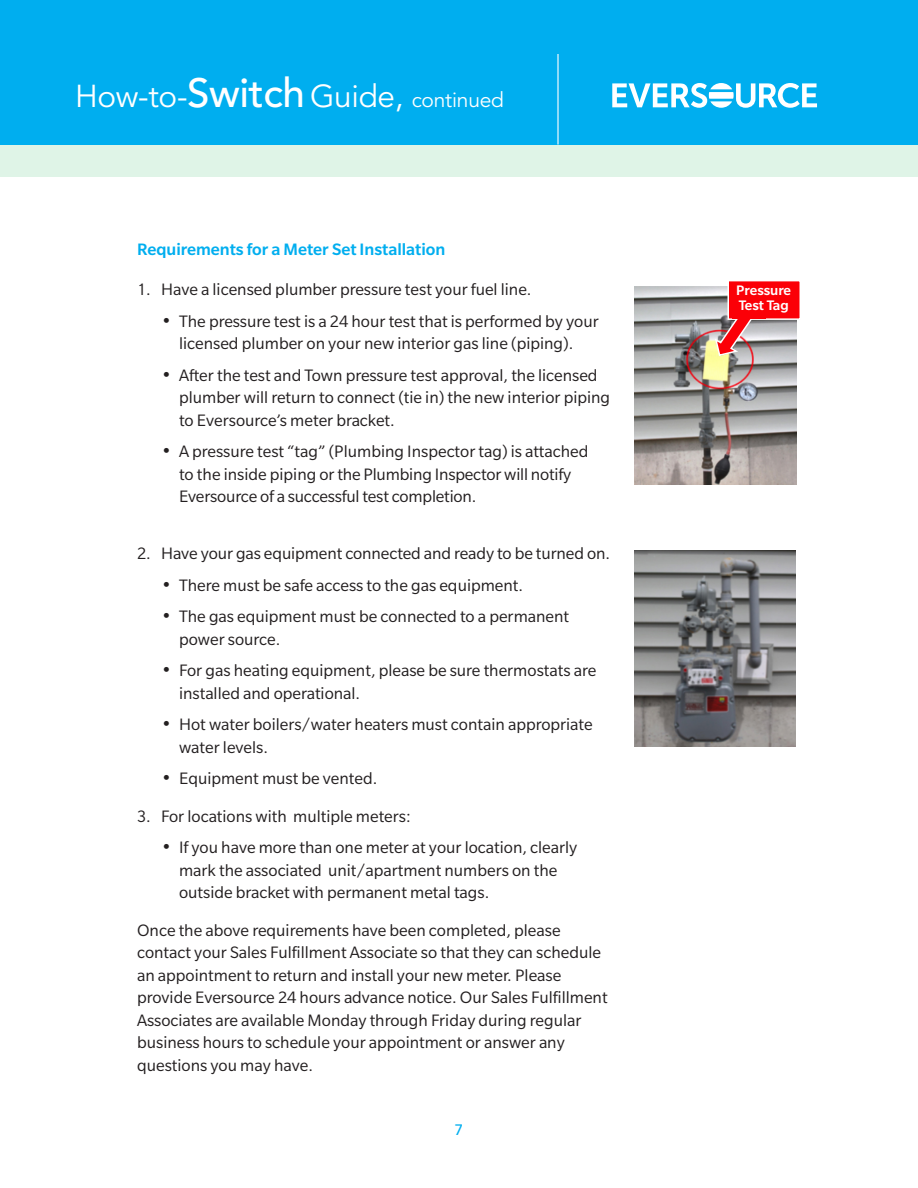
<style>
.page{position:relative;width:918px;height:1188px;background:#fff}
.page>*{position:absolute;margin:0;border:0;box-sizing:border-box;transform-origin:0 0}
.t1{font:31.5px "Avenir";letter-spacing:-.01em;color:#fff}
.t2{font:18px/22.5px "Slate Pro";color:#231f20}
.t3{font:500 18px "Slate Pro";color:#00aeef}
.t4{font:500 15px/15px "Slate Pro";color:#fff}
.t5{font:500 15px "Avenir";color:#00aeef}
.s1{font-weight:500;font-size:40.5px}
.s2{font-size:21px}
</style>
<div class="page">
<div style="left:0;top:145px;width:918px;height:31px;background:#dff4e7"></div>
<div style="left:0;top:0;width:918px;height:145px;background:#00aeef"></div>
<svg style="left:612px;top:83px;width:205px;height:25px"></svg>
<hr style="left:557px;top:54px;width:2px;height:91px;background:#fff">
<img style="left:634px;top:550px;width:162px;height:196px">
<img style="left:634px;top:286px;width:163px;height:199px">
<div style="left:728px;top:280px;width:73px;height:40px;background:#fb0007;border:2px solid #fff"></div>
<svg style="left:714px;top:311px;width:41px;height:46px;background:#ca7d7c"></svg>
<div style="left:732px;top:308px;width:33px;height:10px;background:#fb0007"></div>
<h1 class="t1" style="left:75px;top:78px;width:431px">How-to-<span class="s1">Switch</span> Guide, <span class="s2">continued</span></h1>
<p class="t3" style="left:137px;top:239px;width:310px">Requirements for a Meter Set Installation</p>
<p class="t2" style="left:137px;top:278px;width:396px">1. Have a licensed plumber pressure test your fuel line.</p>
<p class="t2" style="left:161px;top:310px;width:439px;text-align:center"><span class="s2">•</span> The pressure test is a 24 hour test that is performed by your licensed plumber on your new interior gas line (piping).</p>
<p class="t2" style="left:179px;top:364px;width:433px;text-indent:-18px"><span class="s2">•</span> After the test and Town pressure test approval, the licensed plumber will return to connect (tie in) the new interior piping to Eversource’s meter bracket.</p>
<p class="t2" style="left:179px;top:440px;width:411px;text-indent:-18px"><span class="s2">•</span> A pressure test “tag” (Plumbing Inspector tag) is attached to the inside piping or the Plumbing Inspector will notify<br>Eversource of a successful test completion.</p>
<p class="t2" style="left:137px;top:542px;width:475px">2. Have your gas equipment connected and ready to be turned on.</p>
<p class="t2" style="left:161px;top:574px;width:364px"><span class="s2">•</span> There must be safe access to the gas equipment.</p>
<p class="t2" style="left:179px;top:605px;width:392px;text-indent:-18px"><span class="s2">•</span> The gas equipment must be connected to a permanent power source.</p>
<p class="t2" style="left:179px;top:659px;width:419px;text-indent:-18px"><span class="s2">•</span> For gas heating equipment, please be sure thermostats are installed and operational.</p>
<p class="t2" style="left:179px;top:713px;width:415px;text-indent:-18px"><span class="s2">•</span> Hot water boilers/water heaters must contain appropriate water levels.</p>
<p class="t2" style="left:161px;top:767px;width:218px"><span class="s2">•</span> Equipment must be vented.</p>
<p class="t2" style="left:137px;top:805px;width:275px">3. For locations with multiple meters:</p>
<p class="t2" style="left:179px;top:836px;width:400px;text-indent:-18px"><span class="s2">•</span> If you have more than one meter at your location, clearly mark the associated unit/apartment numbers on the outside bracket with permanent metal tags.</p>
<p class="t2" style="left:137px;top:919px;width:472px">Once the above requirements have been completed, please contact your Sales Fulfillment Associate so that they can schedule an appointment to return and install your new meter. Please provide Eversource 24 hours advance notice. Our Sales Fulfillment Associates are available Monday through Friday during regular business hours to schedule your appointment or answer any questions you may have.</p>
<p class="t5" style="left:455px;top:1121px;width:10px">7</p>
<p class="t4" style="left:736px;top:283px;width:56px">Pressure<br>Test Tag</p>
</div>
